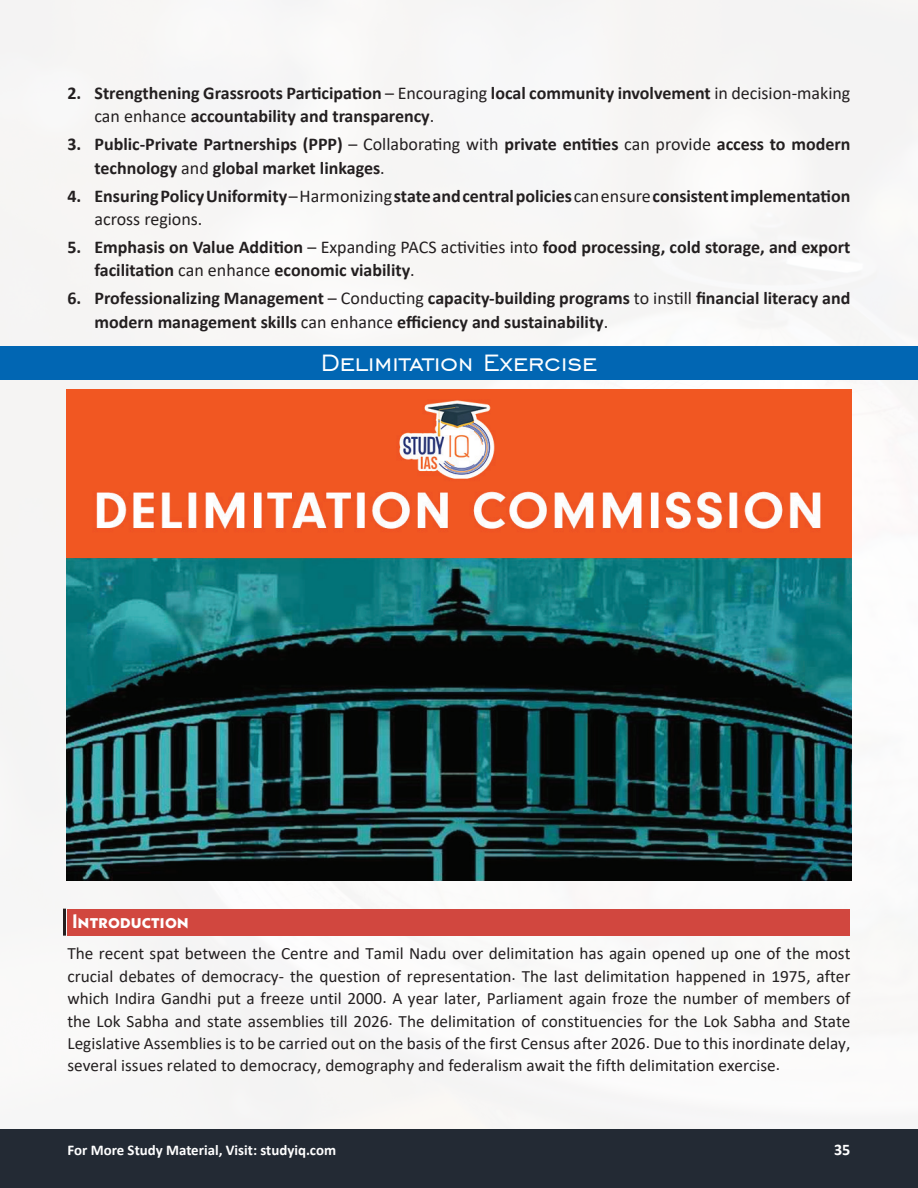
<style>
.page{position:relative;width:918px;height:1188px;background:#fff}
.page>*{position:absolute;margin:0;border:0;box-sizing:border-box;transform-origin:0 0}
.t1{font:30px "Engravers Gothic BT";color:#fff}
.t2{font:700 19.5px "Neue Kabel";color:#fff}
.t3{font:700 18px/23.4px "Calibri";color:#231f20}
.t4{font:17.25px/22.5px "Calibri";color:#231f20;text-align:justify}
.t5{font:700 16.2px "Calibri";color:#fff}
.t6{font:700 14.85px "Calibri";color:#fff}
.s1{font-weight:400}
</style>
<div class="page">
<div style="left:0;top:0;width:918px;height:1130px;background:#f7f6f6"></div>
<div style="left:0;top:1130px;width:918px;height:58px;background:#232a34"></div>
<div style="left:0;top:347px;width:918px;height:33px;background:#0166b3"></div>
<div style="left:68px;top:909px;width:782px;height:27px;background:#d1473f"></div>
<hr style="left:63px;top:909px;width:3px;height:27px;background:#231f20">
<img style="left:67px;top:389px;width:784px;height:491px">
<p class="t3" style="left:94px;top:81px;width:757px;text-indent:-27px">2. Strengthening Grassroots Participation <span class="s1">– Encouraging</span> local community involvement <span class="s1">in decision-making can enhance</span> accountability and transparency<span class="s1">.</span></p>
<p class="t3" style="left:94px;top:132px;width:757px;text-indent:-27px">3. Public-Private Partnerships (PPP) <span class="s1">– Collaborating with</span> private entities <span class="s1">can provide</span> access to modern technology <span class="s1">and</span> global market linkages<span class="s1">.</span></p>
<p class="t3" style="left:95px;top:184px;width:757px;text-indent:-27px">4. Ensuring Policy Uniformity<span class="s1">–Harmonizing</span>state and central policies <span class="s1">can ensure</span> consistent implementation <span class="s1">across regions.</span></p>
<p class="t3" style="left:95px;top:235px;width:757px;text-indent:-27px">5. Emphasis on Value Addition <span class="s1">– Expanding PACS activities into</span> food processing, cold storage, and export facilitation <span class="s1">can enhance</span> economic viability<span class="s1">.</span></p>
<p class="t3" style="left:95px;top:286px;width:758px;text-indent:-27px">6. Professionalizing Management <span class="s1">– Conducting</span> capacity-building programs <span class="s1">to instill</span> financial literacy and modern management skills <span class="s1">can enhance</span> efficiency and sustainability<span class="s1">.</span></p>
<h1 class="t1" style="left:321px;top:346px;width:278px">Delimitation Exercise</h1>
<p class="t2" style="left:72px;top:909px;width:118px">Introduction</p>
<p class="t4" style="left:67px;top:942px;width:785px">The recent spat between the Centre and Tamil Nadu over delimitation has again opened up one of the most crucial debates of democracy- the question of representation. The last delimitation happened in 1975, after which Indira Gandhi put a freeze until 2000. A year later, Parliament again froze the number of members of the Lok Sabha and state assemblies till 2026. The delimitation of constituencies for the Lok Sabha and State Legislative Assemblies is to be carried out on the basis of the first Census after 2026. Due to this inordinate delay, several issues related to democracy, demography and federalism await the fifth delimitation exercise.</p>
<p class="t6" style="left:68px;top:1140px;width:270px">For More Study Material, Visit: studyiq.com</p>
<p class="t5" style="left:834px;top:1138px;width:18px">35</p>
</div>
